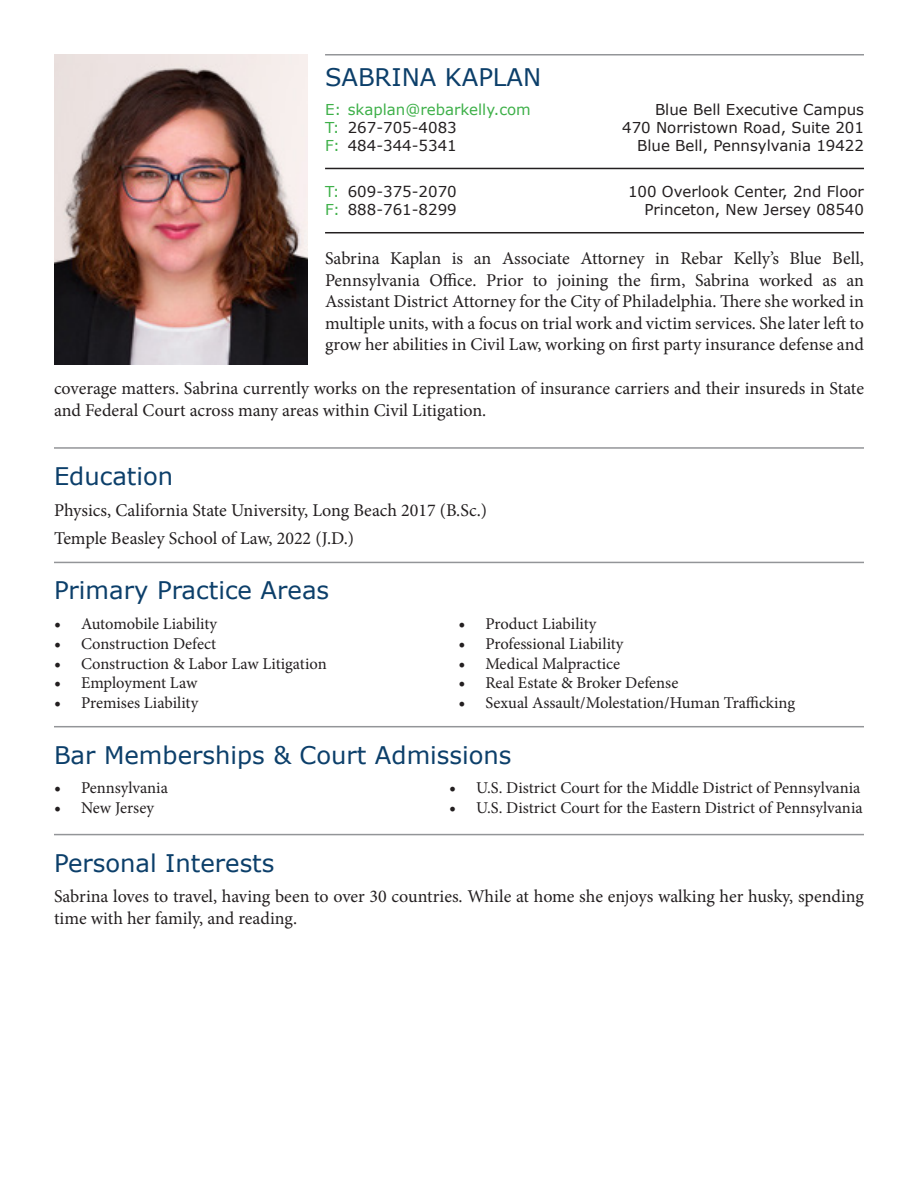
<style>
.page{position:relative;width:918px;height:1188px;background:#fff}
.page>*{position:absolute;margin:0;border:0;box-sizing:border-box;transform-origin:0 0}
.t1{font:24.3px "Verdana";color:#0c3f6a}
.t2{font:18px/21.6px "Minion Pro";color:#231f20}
.t3{font:16.5px "Minion Pro";color:#231f20}
.t4{font:15px "Verdana";color:#231f20}
.t5{font:15px/18px "Verdana";color:#3eb049}
.s1{font-size:18px}
</style>
<div class="page">
<hr style="left:325px;top:54px;width:539px;height:2px;background:#939598">
<img style="left:54px;top:54px;width:253px;height:310px">
<hr style="left:54px;top:447px;width:810px;height:2px;background:#939598">
<hr style="left:54px;top:834px;width:810px;height:1px;background:#939598">
<hr style="left:54px;top:562px;width:810px;height:1px;background:#939598">
<hr style="left:54px;top:726px;width:810px;height:1px;background:#939598">
<hr style="left:325px;top:168px;width:539px;height:1px;background:#231f20">
<hr style="left:325px;top:232px;width:539px;height:1px;background:#231f20">
<p class="t1" style="left:325px;top:62px;width:218px">SABRINA KAPLAN</p>
<p class="t5" style="left:325px;top:101px;width:207px">E: skaplan@rebarkelly.com</p>
<p class="t5" style="left:325px;top:119px;width:16px">T:<br>F:</p>
<p class="t5" style="left:325px;top:183px;width:16px">T:<br>F:</p>
<p class="t4" style="left:655px;top:100px;width:210px">Blue Bell Executive Campus</p>
<p class="t4" style="left:622px;top:118px;width:243px">470 Norristown Road, Suite 201</p>
<p class="t4" style="left:637px;top:136px;width:228px">Blue Bell, Pennsylvania 19422</p>
<p class="t4" style="left:628px;top:182px;width:238px">100 Overlook Center, 2nd Floor</p>
<p class="t4" style="left:645px;top:200px;width:221px">Princeton, New Jersey 08540</p>
<p class="t4" style="left:348px;top:118px;width:111px">267-705-4083</p>
<p class="t4" style="left:348px;top:136px;width:111px">484-344-5341</p>
<p class="t4" style="left:348px;top:182px;width:111px">609-375-2070</p>
<p class="t4" style="left:348px;top:200px;width:111px">888-761-8299</p>
<p class="t2" style="left:325px;top:247px;width:540px;text-align:justify">Sabrina Kaplan is an Associate Attorney in Rebar Kelly’s Blue Bell, Pennsylvania Office. Prior to joining the firm, Sabrina worked as an Assistant District Attorney for the City of Philadelphia. There she worked in multiple units, with a focus on trial work and victim services. She later left to grow her abilities in Civil Law, working on first party insurance defense and</p>
<p class="t2" style="left:54px;top:378px;width:811px">coverage matters. Sabrina currently works on the representation of insurance carriers and their insureds in State and Federal Court across many areas within Civil Litigation.</p>
<p class="t1" style="left:54px;top:461px;width:121px">Education</p>
<p class="t2" style="left:54px;top:499px;width:435px">Physics, California State University, Long Beach 2017 (B.Sc.)</p>
<p class="t2" style="left:54px;top:528px;width:302px">Temple Beasley School of Law, 2022 (J.D.)</p>
<p class="t1" style="left:54px;top:575px;width:277px">Primary Practice Areas</p>
<p class="t3" style="left:54px;top:613px;width:165px"><span class="s1">•</span> Automobile Liability</p>
<p class="t3" style="left:54px;top:633px;width:164px"><span class="s1">•</span> Construction Defect</p>
<p class="t3" style="left:54px;top:652px;width:274px"><span class="s1">•</span> Construction &amp; Labor Law Litigation</p>
<p class="t3" style="left:54px;top:672px;width:145px"><span class="s1">•</span> Employment Law</p>
<p class="t3" style="left:54px;top:692px;width:146px"><span class="s1">•</span> Premises Liability</p>
<p class="t3" style="left:458px;top:613px;width:140px"><span class="s1">•</span> Product Liability</p>
<p class="t3" style="left:458px;top:633px;width:167px"><span class="s1">•</span> Professional Liability</p>
<p class="t3" style="left:458px;top:652px;width:163px"><span class="s1">•</span> Medical Malpractice</p>
<p class="t3" style="left:458px;top:672px;width:222px"><span class="s1">•</span> Real Estate &amp; Broker Defense</p>
<p class="t3" style="left:458px;top:692px;width:338px"><span class="s1">•</span> Sexual Assault/Molestation/Human Trafficking</p>
<p class="t1" style="left:54px;top:739px;width:459px">Bar Memberships &amp; Court Admissions</p>
<p class="t3" style="left:449px;top:777px;width:413px"><span class="s1">•</span> U.S. District Court for the Middle District of Pennsylvania</p>
<p class="t3" style="left:449px;top:797px;width:415px"><span class="s1">•</span> U.S. District Court for the Eastern District of Pennsylvania</p>
<p class="t3" style="left:54px;top:777px;width:115px"><span class="s1">•</span> Pennsylvania</p>
<p class="t3" style="left:54px;top:797px;width:102px"><span class="s1">•</span> New Jersey</p>
<p class="t1" style="left:54px;top:847px;width:222px">Personal Interests</p>
<p class="t2" style="left:54px;top:886px;width:812px">Sabrina loves to travel, having been to over 30 countries. While at home she enjoys walking her husky, spending time with her family, and reading.</p>
</div>
